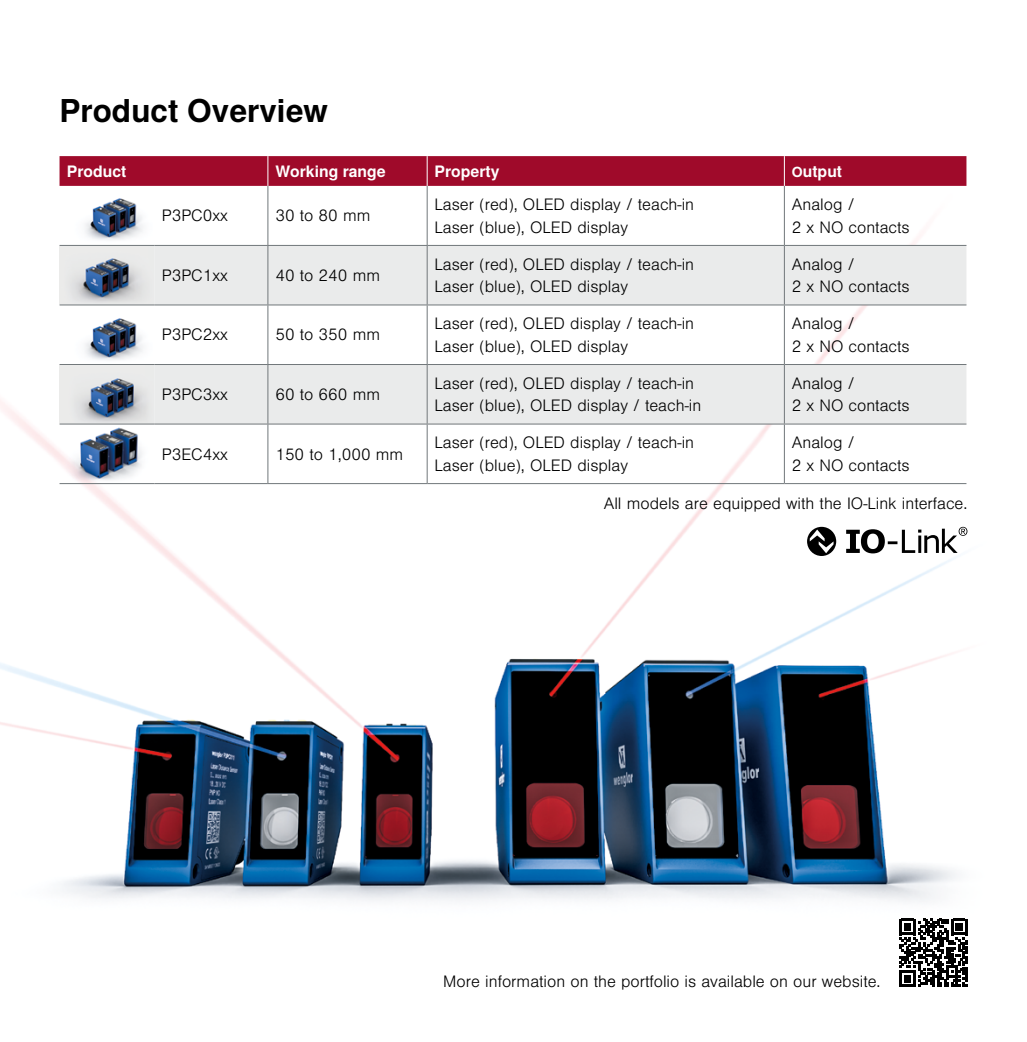
<style>
.page{position:relative;width:1027px;height:1042px;background:#fff}
.page>*{position:absolute;margin:0;border:0;box-sizing:border-box;transform-origin:0 0}
.t1{font:700 31.5px "Nimbus Sans Global";color:#000}
.t2{font:300 15.75px/22.8px "Nimbus Sans Global";color:#000}
.t3{font:700 15.75px "Nimbus Sans Global";color:#fff}
.s1{font-size:14px}
</style>
<div class="page">
<img style="left:0;top:187px;width:968px;height:800px">
<svg style="left:807px;top:527px;width:29px;height:29px"></svg>
<svg style="left:846px;top:527px;width:121px;height:26px"></svg>
<svg style="left:899px;top:918px;width:68px;height:68px"></svg>
<div style="left:60px;top:156px;width:906px;height:30px;background:#9f0a2a"></div>
<svg style="left:154px;top:246px;width:812px;height:178px;fill:#eaebeb"></svg>
<hr style="left:267px;top:186px;width:1px;height:59px;background:#71777a">
<hr style="left:427px;top:186px;width:1px;height:59px;background:#71777a">
<hr style="left:784px;top:186px;width:1px;height:59px;background:#71777a">
<hr style="left:60px;top:245px;width:94px;height:1px;background:#71777a">
<hr style="left:154px;top:245px;width:114px;height:1px;background:#71777a">
<hr style="left:267px;top:246px;width:1px;height:58px;background:#71777a">
<hr style="left:268px;top:245px;width:159px;height:1px;background:#71777a">
<hr style="left:427px;top:245px;width:357px;height:1px;background:#71777a">
<hr style="left:784px;top:245px;width:182px;height:1px;background:#71777a">
<hr style="left:427px;top:246px;width:1px;height:58px;background:#71777a">
<hr style="left:784px;top:246px;width:1px;height:58px;background:#71777a">
<hr style="left:60px;top:304px;width:94px;height:1px;background:#71777a">
<hr style="left:154px;top:304px;width:114px;height:1px;background:#71777a">
<hr style="left:267px;top:305px;width:1px;height:59px;background:#71777a">
<hr style="left:268px;top:304px;width:159px;height:1px;background:#71777a">
<hr style="left:427px;top:304px;width:357px;height:1px;background:#71777a">
<hr style="left:784px;top:304px;width:182px;height:1px;background:#71777a">
<hr style="left:427px;top:305px;width:1px;height:59px;background:#71777a">
<hr style="left:784px;top:305px;width:1px;height:59px;background:#71777a">
<hr style="left:60px;top:364px;width:94px;height:1px;background:#71777a">
<hr style="left:154px;top:364px;width:114px;height:1px;background:#71777a">
<hr style="left:267px;top:365px;width:1px;height:59px;background:#71777a">
<hr style="left:268px;top:364px;width:159px;height:1px;background:#71777a">
<hr style="left:427px;top:364px;width:357px;height:1px;background:#71777a">
<hr style="left:784px;top:364px;width:182px;height:1px;background:#71777a">
<hr style="left:427px;top:365px;width:1px;height:59px;background:#71777a">
<hr style="left:784px;top:365px;width:1px;height:59px;background:#71777a">
<hr style="left:60px;top:424px;width:94px;height:1px;background:#71777a">
<hr style="left:154px;top:424px;width:114px;height:1px;background:#71777a">
<hr style="left:267px;top:424px;width:1px;height:59px;background:#71777a">
<hr style="left:268px;top:424px;width:159px;height:1px;background:#71777a">
<hr style="left:427px;top:424px;width:357px;height:1px;background:#71777a">
<hr style="left:784px;top:424px;width:182px;height:1px;background:#71777a">
<hr style="left:427px;top:424px;width:1px;height:59px;background:#71777a">
<hr style="left:784px;top:424px;width:1px;height:59px;background:#71777a">
<hr style="left:267px;top:156px;width:1px;height:30px;background:#fff">
<hr style="left:427px;top:156px;width:1px;height:30px;background:#fff">
<hr style="left:784px;top:156px;width:1px;height:30px;background:#fff">
<hr style="left:60px;top:483px;width:94px;height:1px;background:#71777a">
<hr style="left:154px;top:483px;width:114px;height:1px;background:#71777a">
<hr style="left:268px;top:483px;width:159px;height:1px;background:#71777a">
<hr style="left:427px;top:483px;width:357px;height:1px;background:#71777a">
<hr style="left:784px;top:483px;width:182px;height:1px;background:#71777a">
<img style="left:62px;top:187px;width:90px;height:57px">
<img style="left:60px;top:247px;width:94px;height:57px">
<img style="left:62px;top:306px;width:90px;height:57px">
<img style="left:60px;top:366px;width:94px;height:57px">
<img style="left:60px;top:425px;width:94px;height:57px">
<h1 class="t1" style="left:60px;top:93px;width:270px">Product Overview</h1>
<p class="t3" style="left:67px;top:162px;width:61px">Product</p>
<p class="t3" style="left:275px;top:162px;width:112px">Working range</p>
<p class="t3" style="left:435px;top:162px;width:67px">Property</p>
<p class="t3" style="left:792px;top:162px;width:52px"><span class="s1">O</span>utput</p>
<p class="t2" style="left:162px;top:205px;width:67px">P3PC0xx</p>
<p class="t2" style="left:275px;top:205px;width:97px">30 to 80 mm</p>
<p class="t2" style="left:435px;top:193px;width:261px">Laser (red), OLED display / teach-in<br>Laser (blue), OLED display</p>
<p class="t2" style="left:792px;top:193px;width:119px">Analog /<br>2 x NO contacts</p>
<p class="t2" style="left:162px;top:264px;width:67px">P3PC1xx</p>
<p class="t2" style="left:275px;top:264px;width:106px">40 to 240 mm</p>
<p class="t2" style="left:435px;top:253px;width:261px">Laser (red), OLED display / teach-in<br>Laser (blue), OLED display</p>
<p class="t2" style="left:792px;top:253px;width:119px">Analog /<br>2 x NO contacts</p>
<p class="t2" style="left:162px;top:324px;width:67px">P3PC2xx</p>
<p class="t2" style="left:275px;top:324px;width:106px">50 to 350 mm</p>
<p class="t2" style="left:435px;top:312px;width:261px">Laser (red), OLED display / teach-in<br>Laser (blue), OLED display</p>
<p class="t2" style="left:792px;top:312px;width:119px">Analog /<br>2 x NO contacts</p>
<p class="t2" style="left:162px;top:383px;width:67px">P3PC3xx</p>
<p class="t2" style="left:275px;top:383px;width:106px">60 to 660 mm</p>
<p class="t2" style="left:435px;top:372px;width:268px">Laser (red), OLED display / teach-in<br>Laser (blue), OLED display / teach-in</p>
<p class="t2" style="left:792px;top:372px;width:119px">Analog /<br>2 x NO contacts</p>
<p class="t2" style="left:162px;top:443px;width:67px">P3EC4xx</p>
<p class="t2" style="left:275px;top:443px;width:129px">150 to 1,000 mm</p>
<p class="t2" style="left:435px;top:431px;width:261px">Laser (red), OLED display / teach-in<br>Laser (blue), OLED display</p>
<p class="t2" style="left:792px;top:431px;width:119px">Analog /<br>2 x NO contacts</p>
<p class="t2" style="left:604px;top:492px;width:365px">All models are equipped with the IO-Link interface.</p>
<p class="t2" style="left:443px;top:970px;width:439px">More information on the portfolio is available on our website.</p>
</div>
